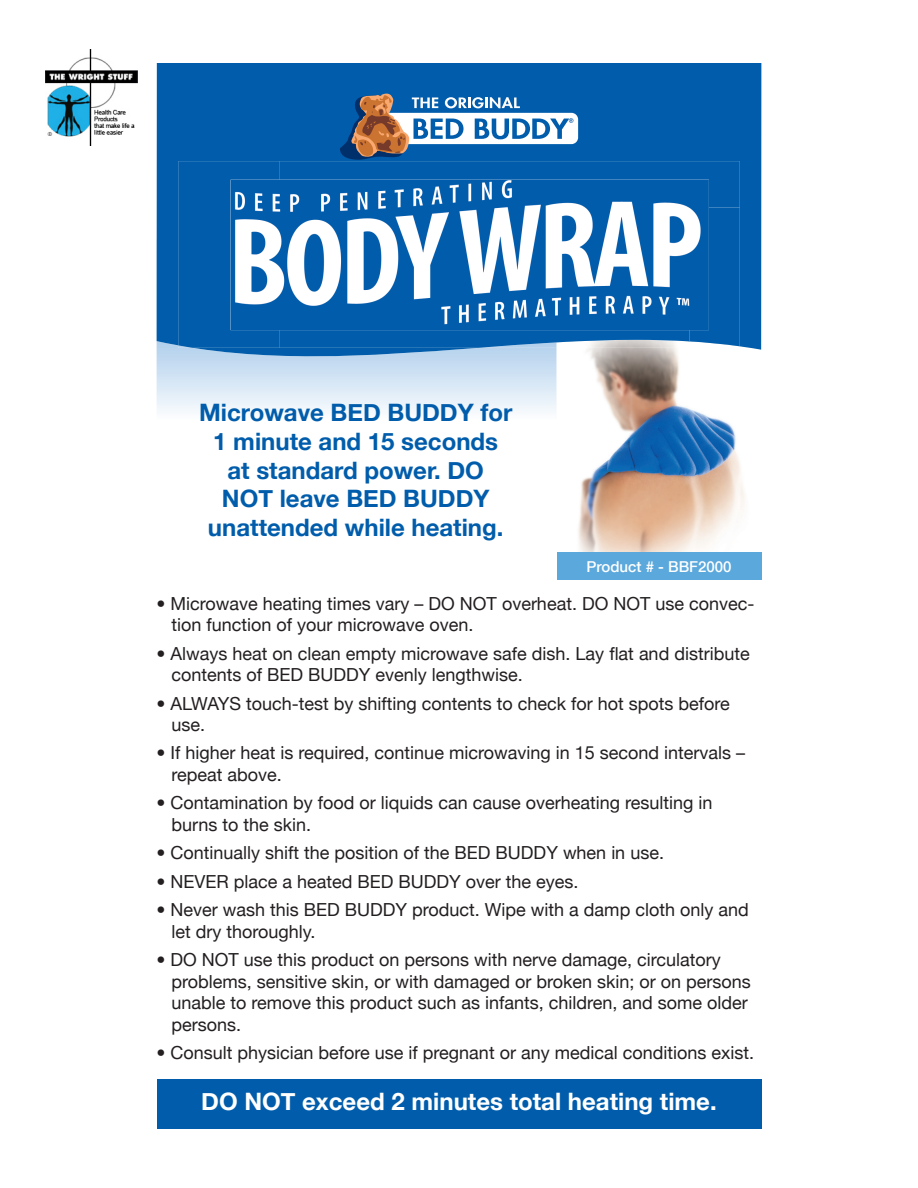
<style>
.page{position:relative;width:918px;height:1188px;background:#fff}
.page>*{position:absolute;margin:0;border:0;box-sizing:border-box;transform-origin:0 0}
.t1{font:700 24px/28.8px "Helvetica Neue";color:#015dab;text-align:center}
.t2{font:700 24px "Helvetica Neue";color:#fff}
.t3{font:18px/21.6px "Helvetica Neue";color:#231f20}
.t4{font:500 15px "Helvetica Neue";color:#fff}
</style>
<div class="page">
<svg style="left:157px;top:364px;width:400px;height:47px;background:#dce9f6"></svg>
<img style="left:578px;top:364px;width:167px;height:188px">
<div style="left:557px;top:552px;width:204px;height:28px;background:#5ba8dc"></div>
<svg style="left:157px;top:63px;width:604px;height:301px;background:#1c6db3"></svg>
<div style="left:369px;top:113px;width:209px;height:31px;background:#fff;border-radius:7px"></div>
<svg style="left:340px;top:94px;width:233px;height:66px"></svg>
<div style="left:157px;top:1079px;width:604px;height:50px;background:#015dab"></div>
<img style="left:689px;top:346px;width:51px;height:2px">
<div style="left:178px;top:161px;width:102px;height:187px;background:#015dab"></div>
<img style="left:280px;top:161px;width:460px;height:46px">
<img style="left:689px;top:207px;width:51px;height:139px">
<img style="left:280px;top:330px;width:409px;height:18px">
<img style="left:231px;top:180px;width:478px;height:150px">
<img style="left:46px;top:49px;width:92px;height:96px">
<h1 class="t1" style="left:199px;top:398px;width:315px">Microwave BED BUDDY for<br>1 minute and 15 seconds<br>at standard power. DO<br>NOT leave BED BUDDY unattended while heating.</h1>
<p class="t4" style="left:587px;top:558px;width:147px">Product # - BBF2000</p>
<p class="t3" style="left:172px;top:592px;width:584px;text-indent:-15px">• Microwave heating times vary – DO NOT overheat. DO NOT use convec&shy;tion function of your microwave oven.</p>
<p class="t3" style="left:172px;top:642px;width:580px;text-indent:-15px">• Always heat on clean empty microwave safe dish. Lay flat and distribute contents of BED BUDDY evenly lengthwise.</p>
<p class="t3" style="left:172px;top:692px;width:560px;text-indent:-15px">• ALWAYS touch-test by shifting contents to check for hot spots before use.</p>
<p class="t3" style="left:172px;top:742px;width:575px;text-indent:-15px">• If higher heat is required, continue microwaving in 15 second intervals – repeat above.</p>
<p class="t3" style="left:172px;top:792px;width:542px;text-indent:-15px">• Contamination by food or liquids can cause overheating resulting in burns to the skin.</p>
<p class="t3" style="left:157px;top:842px;width:509px">• Continually shift the position of the BED BUDDY when in use.</p>
<p class="t3" style="left:157px;top:870px;width:424px">• NEVER place a heated BED BUDDY over the eyes.</p>
<p class="t3" style="left:172px;top:899px;width:579px;text-indent:-15px">• Never wash this BED BUDDY product. Wipe with a damp cloth only and let dry thoroughly.</p>
<p class="t3" style="left:172px;top:949px;width:581px;text-indent:-15px">• DO NOT use this product on persons with nerve damage, circulatory problems, sensitive skin, or with damaged or broken skin; or on persons unable to remove this product such as infants, children, and some older persons.</p>
<p class="t3" style="left:157px;top:1042px;width:599px">• Consult physician before use if pregnant or any medical conditions exist.</p>
<h1 class="t2" style="left:201px;top:1087px;width:517px">DO NOT exceed 2 minutes total heating time.</h1>
</div>
